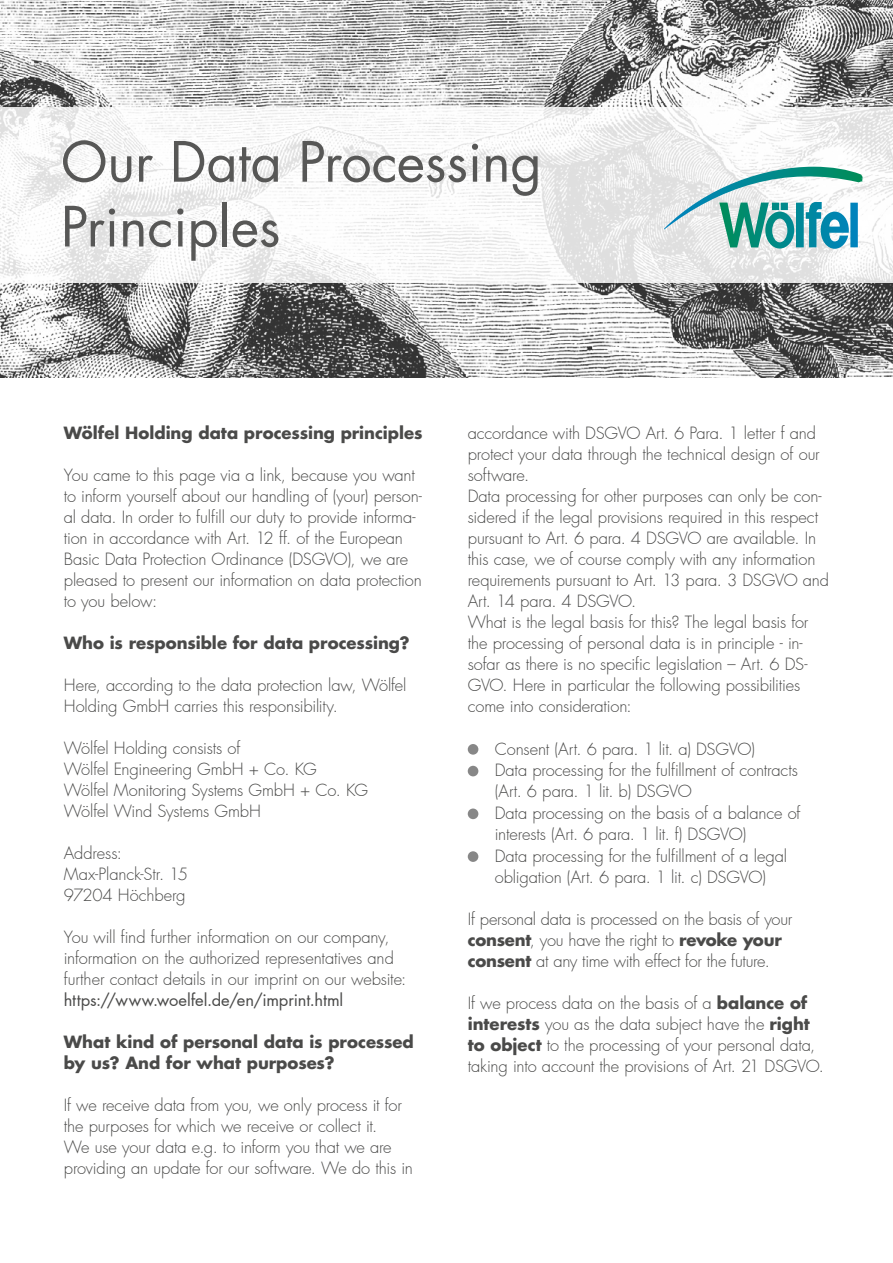
<style>
.page{position:relative;width:893px;height:1263px;background:#fff}
.page>*{position:absolute;margin:0;border:0;box-sizing:border-box;transform-origin:0 0}
.Zwischenüberschrift{font:54px "Futura LT Pro";color:#575756}
.t1{font:300 16.5px/21px "Futura LT Pro";letter-spacing:-.01em;color:#4a4a49}
.t2{font:700 16.5px/21px "Futura LT Pro";color:#4a4a49}
.t3{font:16.5px "Futura LT Pro";color:#4a4a49}
.s1{font-weight:700}
</style>
<div class="page">
<img style="left:0;top:0;width:893px;height:377px">
<svg style="left:0;top:107px;width:893px;height:176px"></svg>
<svg style="left:664px;top:165px;width:199px;height:84px"></svg>
<div style="left:468px;top:744px;width:10px;height:11px;background:#878787;border-radius:50%"></div>
<div style="left:468px;top:766px;width:10px;height:10px;background:#878787;border-radius:50%"></div>
<div style="left:468px;top:808px;width:10px;height:11px;background:#878787;border-radius:50%"></div>
<div style="left:468px;top:851px;width:10px;height:11px;background:#878787;border-radius:50%"></div>
<p class="Zwischenüberschrift" style="left:61px;top:125px;width:482px">Our Data Processing</p>
<p class="Zwischenüberschrift" style="left:61px;top:190px;width:221px">Principles</p>
<p class="t2" style="left:64px;top:422px;width:360px">Wölfel Holding data processing principles</p>
<p class="t1" style="left:64px;top:464px;width:360px">You came to this page via a link, because you want to inform yourself about our handling of (your) person&shy;al data. In order to fulfill our duty to provide informa&shy;tion in accordance with Art. 12 ff. of the European Basic Data Protection Ordinance (DSGVO), we are pleased to present our information on data protection to you below:</p>
<p class="t2" style="left:64px;top:632px;width:347px">Who is responsible for data processing?</p>
<p class="t1" style="left:64px;top:674px;width:344px">Here, according to the data protection law, Wölfel<br>Holding GmbH carries this responsibility.</p>
<p class="t1" style="left:64px;top:737px;width:178px">Wölfel Holding consists of</p>
<p class="t1" style="left:64px;top:758px;width:255px">Wölfel Engineering GmbH + Co. KG</p>
<p class="t1" style="left:64px;top:779px;width:306px">Wölfel Monitoring Systems GmbH + Co. KG</p>
<p class="t1" style="left:64px;top:800px;width:199px">Wölfel Wind Systems GmbH</p>
<p class="t1" style="left:64px;top:842px;width:60px">Address:</p>
<p class="t1" style="left:64px;top:863px;width:126px">Max-Planck-Str. 15</p>
<p class="t1" style="left:64px;top:884px;width:123px">97204 Höchberg</p>
<p class="t1" style="left:64px;top:926px;width:344px">You will find further information on our company, information on the authorized representatives and further contact details in our imprint on our website:</p>
<p class="t3" style="left:64px;top:988px;width:281px">https://www.woelfel.de/en/imprint.html</p>
<p class="t2" style="left:64px;top:1031px;width:352px">What kind of personal data is processed by us? And for what purposes?</p>
<p class="t1" style="left:64px;top:1094px;width:340px">If we receive data from you, we only process it for the purposes for which we receive or collect it.</p>
<p class="t1" style="left:64px;top:1136px;width:351px">We use your data e.g. to inform you that we are providing an update for our software. We do this in</p>
<p class="t1" style="left:468px;top:422px;width:354px">accordance with DSGVO Art. 6 Para. 1 letter f and protect your data through the technical design of our software.</p>
<p class="t1" style="left:468px;top:485px;width:363px">Data processing for other purposes can only be con&shy;sidered if the legal provisions required in this respect pursuant to Art. 6 para. 4 DSGVO are available. In this case, we of course comply with any information requirements pursuant to Art. 13 para. 3 DSGVO and Art. 14 para. 4 DSGVO.</p>
<p class="t1" style="left:468px;top:611px;width:342px">What is the legal basis for this? The legal basis for the processing of personal data is in principle - in&shy;sofar as there is no specific legislation – Art. 6 DS-GVO. Here in particular the following possibilities come into consideration:</p>
<p class="t1" style="left:495px;top:738px;width:262px">Consent (Art. 6 para. 1 lit. a) DSGVO)</p>
<p class="t1" style="left:495px;top:760px;width:305px">Data processing for the fulfillment of contracts (Art. 6 para. 1 lit. b) DSGVO</p>
<p class="t1" style="left:495px;top:803px;width:307px">Data processing on the basis of a balance of interests (Art. 6 para. 1 lit. f) DSGVO)</p>
<p class="t1" style="left:495px;top:845px;width:294px">Data processing for the fulfillment of a legal obligation (Art. 6 para. 1 lit. c) DSGVO)</p>
<p class="t1" style="left:468px;top:908px;width:326px">If personal data is processed on the basis of your <span class="s1">consent</span>, you have the right to <span class="s1">revoke your consent</span> at any time with effect for the future.</p>
<p class="t1" style="left:468px;top:992px;width:358px">If we process data on the basis of a <span class="s1">balance of interests</span> you as the data subject have the <span class="s1">right to object</span> to the processing of your personal data, taking into account the provisions of Art. 21 DSGVO.</p>
</div>
